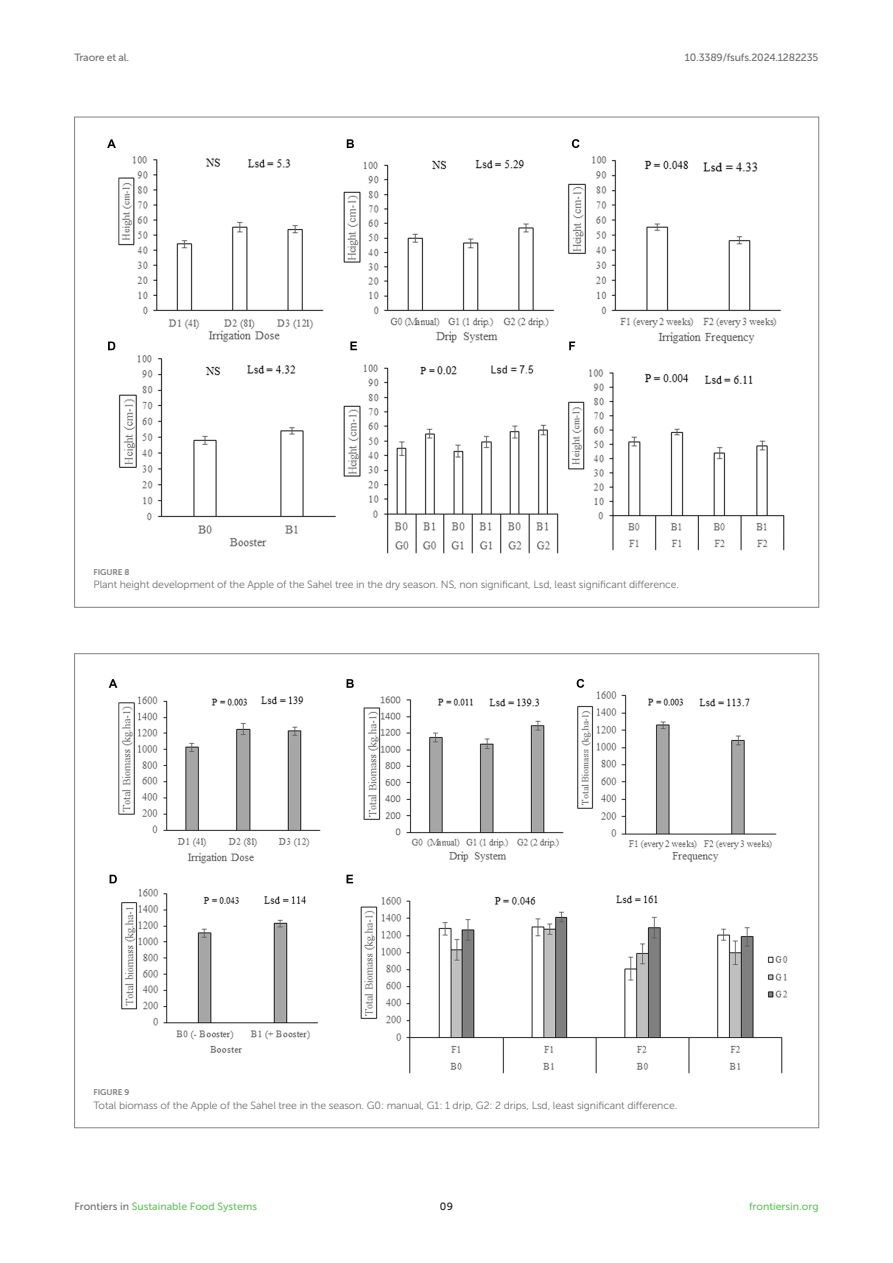
<style>
.page{position:relative;width:893px;height:1263px;background:#fff}
.page>*{position:absolute;margin:0;border:0;box-sizing:border-box;transform-origin:0 0}
.FIG_LEG{font:10.5px "Museo Sans 300";letter-spacing:-.01em;color:#706f70}
.t1{font:10.5px "Museo Sans 500";color:#65c161}
.t2{font:10.5px "Museo Sans 500";letter-spacing:-.015em;color:#706f70}
.t3{font:10.5px "Museo Sans 500";color:#1b1c1b}
.FIG_HD{font:8.25px "Museo Sans 700";letter-spacing:-.01em;color:#7e7f7f}
.s1{color:#706f70}
</style>
<div class="page">
<img style="left:107px;top:139px;width:678px;height:415px">
<img style="left:108px;top:678px;width:680px;height:396px">
<p class="t2" style="left:74px;top:51px;width:56px">Traore et al.</p>
<p class="t2" style="left:685px;top:51px;width:135px">10.3389/fsufs.2024.1282235</p>
<p class="FIG_HD" style="left:94px;top:567px;width:37px">FIGURE 8</p>
<p class="FIG_LEG" style="left:94px;top:579px;width:587px">Plant height development of the Apple of the Sahel tree in the dry season. NS, non significant, Lsd, least significant difference.</p>
<p class="FIG_HD" style="left:94px;top:1088px;width:37px">FIGURE 9</p>
<p class="FIG_LEG" style="left:94px;top:1099px;width:585px">Total biomass of the Apple of the Sahel tree in the season. G0: manual, G1: 1 drip, G2: 2 drips, Lsd, least significant difference.</p>
<p class="t1" style="left:74px;top:1200px;width:184px"><span class="s1">Frontiers in</span> Sustainable Food Systems</p>
<p class="t3" style="left:440px;top:1200px;width:15px">09</p>
<p class="t1" style="left:749px;top:1200px;width:71px">frontiersin.org</p>
</div>
